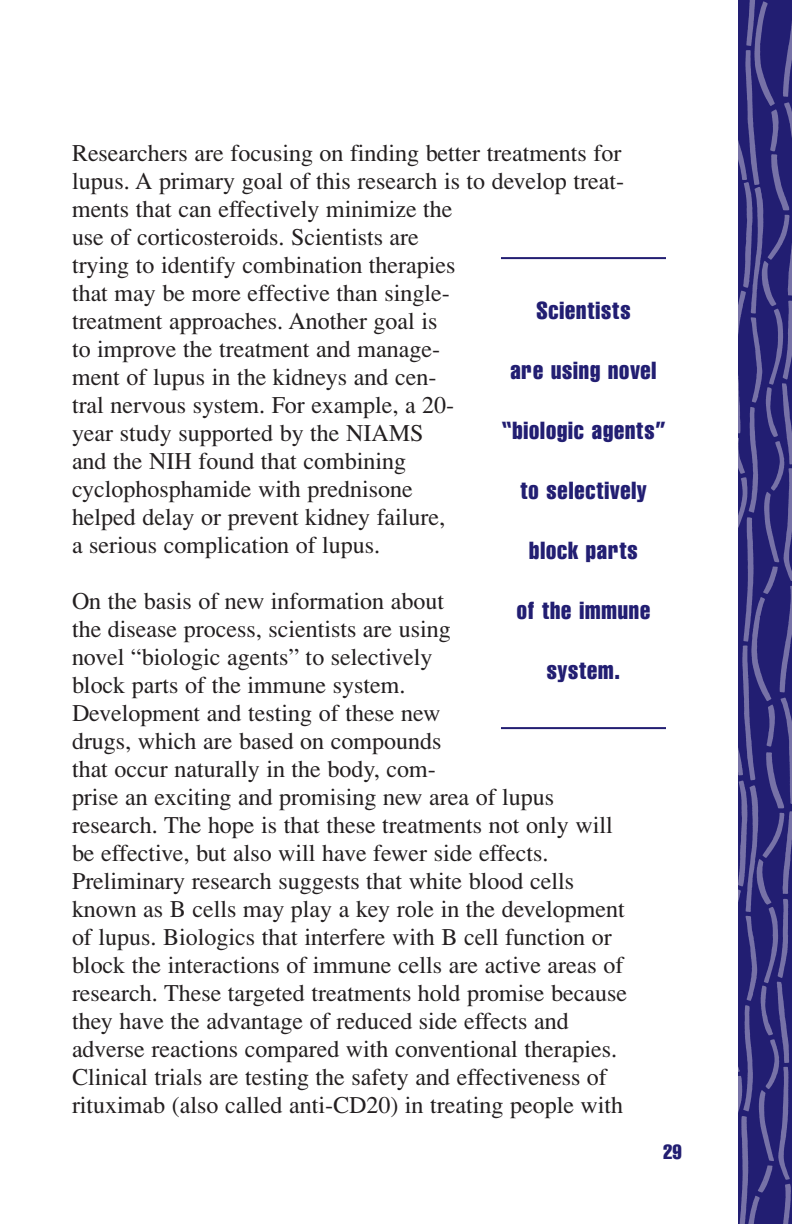
<style>
.page{position:relative;width:792px;height:1224px;background:#fff}
.page>*{position:absolute;margin:0;border:0;box-sizing:border-box;transform-origin:0 0}
.t1{font:24px/28px "Times";color:#231f20}
.t2{font:extra-condensed 24px "Swiss 911 BT";letter-spacing:.035em;color:#221e72}
.t3{font:extra-condensed 20px "Swiss 911 BT";color:#221e72}
</style>
<div class="page">
<img style="left:738px;top:0;width:54px;height:1224px">
<hr style="left:501px;top:257px;width:165px;height:2px;background:#221e72">
<hr style="left:501px;top:727px;width:165px;height:2px;background:#221e72">
<p class="t1" style="left:72px;top:141px;width:554px">Researchers are focusing on finding better treatments for lupus. A primary goal of this research is to develop treat&shy;ments that can effectively minimize the<br>use of corticosteroids. Scientists are<br>trying to identify combination therapies<br>that may be more effective than single-<br>treatment approaches. Another goal is<br>to improve the treatment and manage-<br>ment of lupus in the kidneys and cen-<br>tral nervous system. For example, a 20-<br>year study supported by the NIAMS<br>and the NIH found that combining<br>cyclophosphamide with prednisone<br>helped delay or prevent kidney failure,<br>a serious complication of lupus.</p>
<p class="t1" style="left:72px;top:589px;width:557px">On the basis of new information about<br>the disease process, scientists are using<br>novel “biologic agents” to selectively<br>block parts of the immune system.<br>Development and testing of these new<br>drugs, which are based on compounds<br>that occur naturally in the body, com-<br>prise an exciting and promising new area of lupus research. The hope is that these treatments not only will be effective, but also will have fewer side effects.<br>Preliminary research suggests that white blood cells known as B cells may play a key role in the development of lupus. Biologics that interfere with B cell function or block the interactions of immune cells are active areas of research. These targeted treatments hold promise because they have the advantage of reduced side effects and adverse reactions compared with conventional therapies.<br>Clinical trials are testing the safety and effectiveness of rituximab (also called anti-CD20) in treating people with</p>
<p class="t2" style="left:536px;top:302px;width:96px">Scientists</p>
<p class="t2" style="left:511px;top:362px;width:147px">are using novel</p>
<p class="t2" style="left:501px;top:422px;width:166px">“biologic agents”</p>
<p class="t2" style="left:520px;top:482px;width:128px">to selectively</p>
<p class="t2" style="left:529px;top:542px;width:110px">block parts</p>
<p class="t2" style="left:517px;top:602px;width:135px">of the immune</p>
<p class="t2" style="left:547px;top:662px;width:75px">system.</p>
<p class="t3" style="left:663px;top:1145px;width:20px">29</p>
</div>
